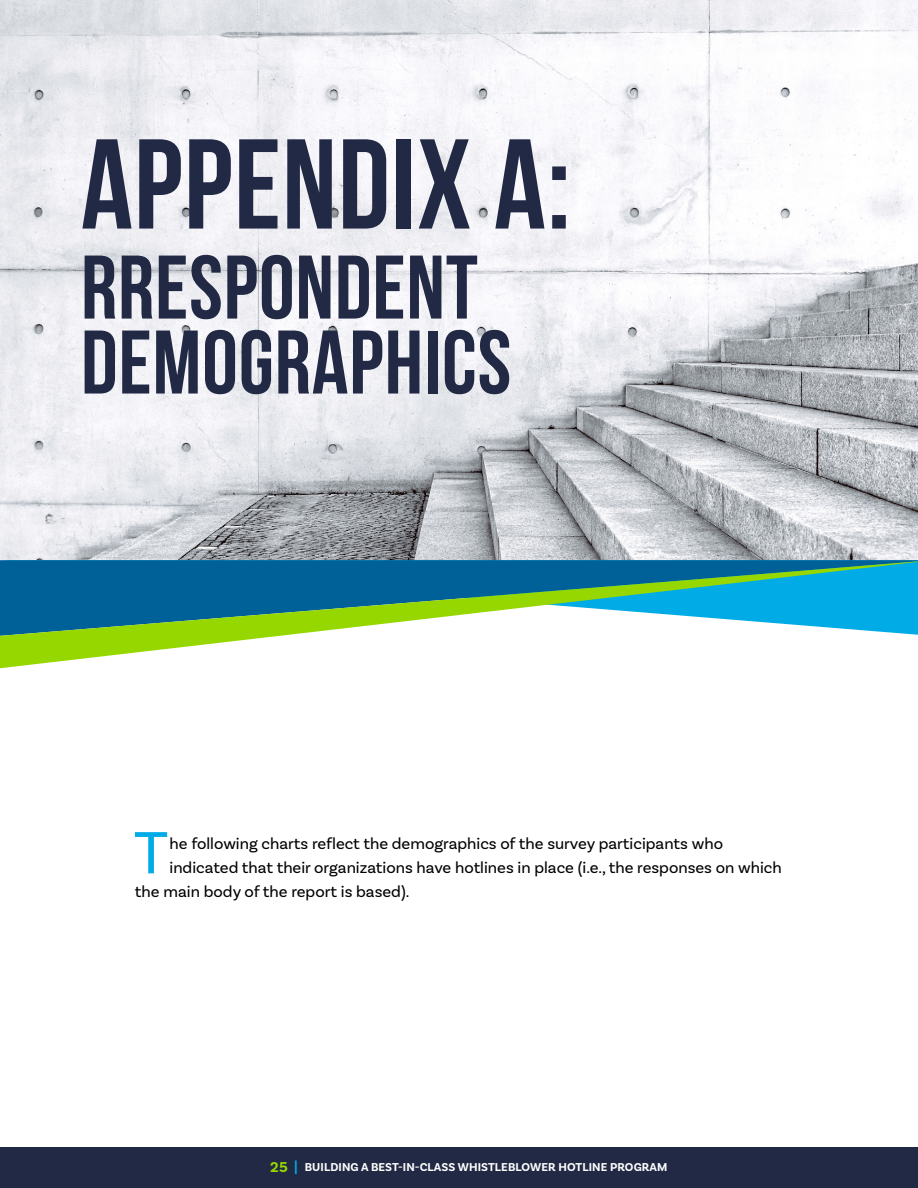
<style>
.page{position:relative;width:918px;height:1188px;background:#fff}
.page>*{position:absolute;margin:0;border:0;box-sizing:border-box;transform-origin:0 0}
.t1{font:700 127.5px "Bebas Neue";letter-spacing:.01em;color:#212944}
.t2{font:700 90px/75px "Bebas Neue";letter-spacing:.01em;color:#212944}
.t3{font:62.55px "Basic Sans";color:#00abe6}
.t4{font:16.5px "Basic Sans";color:#000}
.t5{font:700 12px "Basic Sans";letter-spacing:.01em;color:#fff}
.s1{font-size:15px;color:#97d700}
.s2{font-size:15px;color:#00abe6}
</style>
<div class="page">
<div style="left:0;top:1148px;width:918px;height:40px;background:#212944"></div>
<img style="left:0;top:0;width:918px;height:560px">
<svg style="left:0;top:561px;width:918px;height:107px"></svg>
<h1 class="t1" style="left:81px;top:115px;width:491px">APPENDIX A:</h1>
<h2 class="t2" style="left:81px;top:249px;width:432px">RRESPONDENT<br>DEMOGRAPHICS</h2>
<h3 class="t3" style="left:134px;top:815px;width:35px">T</h3>
<p class="t4" style="left:170px;top:834px;width:555px">he following charts reflect the demographics of the survey participants who</p>
<p class="t4" style="left:170px;top:858px;width:614px">indicated that their organizations have hotlines in place (i.e., the responses on which</p>
<p class="t4" style="left:135px;top:882px;width:276px">the main body of the report is based).</p>
<p class="t5" style="left:270px;top:1160px;width:399px"><span class="s1">25</span> <span class="s2">|</span> BUILDING A BEST-IN-CLASS WHISTLEBLOWER HOTLINE PROGRAM</p>
</div>
